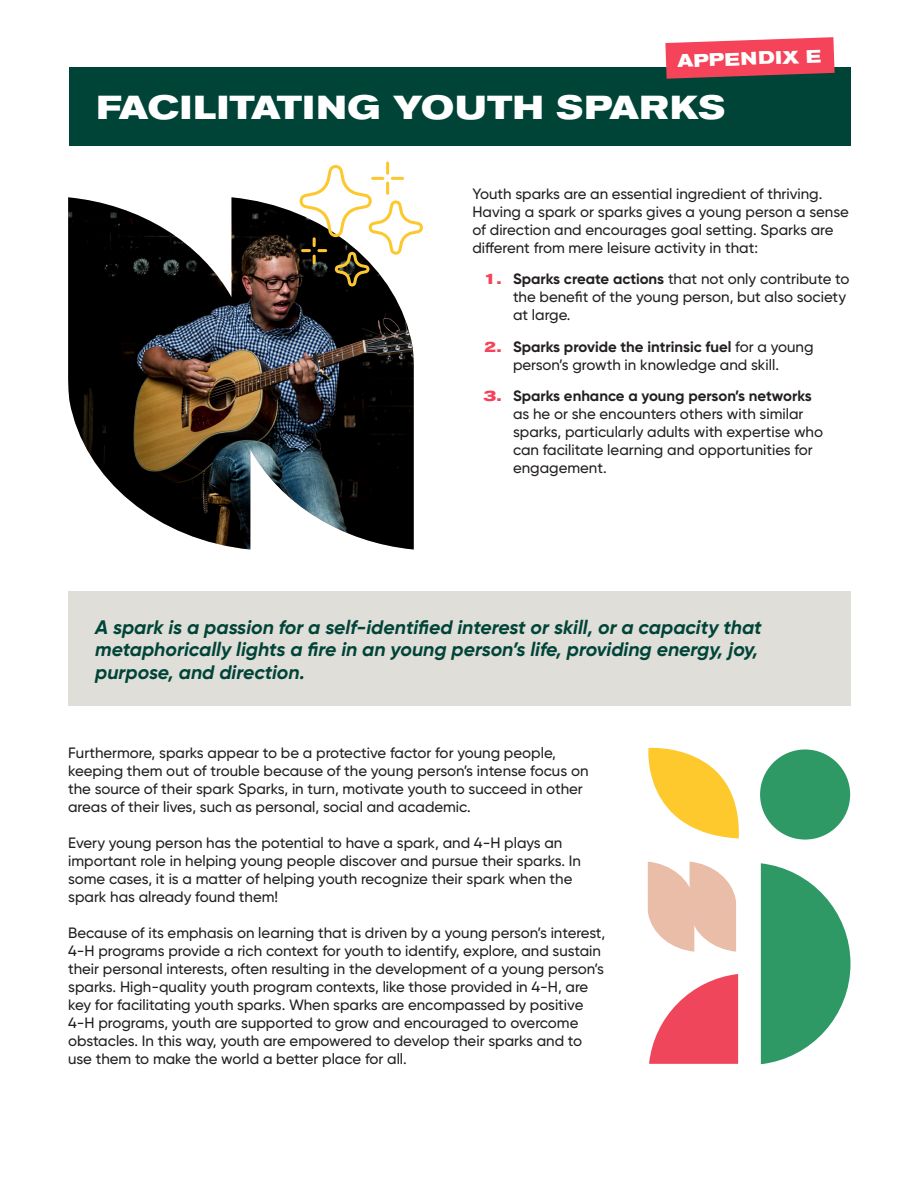
<style>
.page{position:relative;width:918px;height:1188px;background:#fff}
.page>*{position:absolute;margin:0;border:0;box-sizing:border-box;transform-origin:0 0}
.t1{font:700 expanded 33px "Akzidenz Grotesk Pro";letter-spacing:.01em;color:#fff}
.Main_Paragraph_Style{font:italic 700 19.5px/22.5px "Gilroy";color:#004438}
.t2{font:700 expanded 18px "Akzidenz Grotesk Pro";color:#fff}
.Main_Paragraph_Style-2{font:500 15px/18px "Gilroy";color:#231f20}
.s1{font-family:"Akzidenz Grotesk Pro";font-weight:700;font-stretch:expanded;color:#f54359}
.s2{font-weight:700}
</style>
<div class="page">
<img style="left:68px;top:197px;width:346px;height:353px">
<div style="left:69px;top:67px;width:781px;height:79px;background:#004438"></div>
<svg style="left:665px;top:37px;width:170px;height:42px"></svg>
<div style="left:68px;top:591px;width:782px;height:115px;background:#e0ded8"></div>
<svg style="left:648px;top:747px;width:91px;height:92px"></svg>
<div style="left:760px;top:749px;width:90px;height:91px;background:#2f9966;border-radius:50%"></div>
<svg style="left:649px;top:974px;width:89px;height:90px"></svg>
<svg style="left:761px;top:863px;width:89px;height:201px"></svg>
<svg style="left:648px;top:862px;width:88px;height:90px"></svg>
<svg style="left:300px;top:162px;width:123px;height:124px"></svg>
<p class="t2" style="left:677px;top:49px;width:145px;rotate:-2deg">APPENDIX E</p>
<p class="t1" style="left:96px;top:86px;width:630px">FACILITATING YOUTH SPARKS</p>
<p class="Main_Paragraph_Style-2" style="left:472px;top:184px;width:378px">Youth sparks are an essential ingredient of thriving.<br>Having a spark or sparks gives a young person a sense of direction and encourages goal setting. Sparks are different from mere leisure activity in that:</p>
<p class="Main_Paragraph_Style-2" style="left:513px;top:270px;width:338px;text-indent:-29px"><span class="s1">1.</span> <span class="s2">Sparks create actions</span> that not only contribute to the benefit of the young person, but also society at large.</p>
<p class="Main_Paragraph_Style-2" style="left:484px;top:337px;width:331px;text-align:center"><span class="s1">2.</span> <span class="s2">Sparks provide the intrinsic fuel</span> for a young person’s growth in knowledge and skill.</p>
<p class="Main_Paragraph_Style-2" style="left:513px;top:387px;width:312px;text-indent:-29px"><span class="s1">3.</span> <span class="s2">Sparks enhance a young person’s networks </span>as he or she encounters others with similar sparks, particularly adults with expertise who can facilitate learning and opportunities for engagement.</p>
<p class="Main_Paragraph_Style" style="left:95px;top:615px;width:668px">A spark is a passion for a self-identified interest or skill, or a capacity that metaphorically lights a fire in an young person’s life, providing energy, joy, purpose, and direction.</p>
<p class="Main_Paragraph_Style-2" style="left:68px;top:744px;width:522px">Furthermore, sparks appear to be a protective factor for young people, keeping them out of trouble because of the young person’s intense focus on the source of their spark Sparks, in turn, motivate youth to succeed in other areas of their lives, such as personal, social and academic.</p>
<p class="Main_Paragraph_Style-2" style="left:68px;top:834px;width:514px">Every young person has the potential to have a spark, and 4-H plays an important role in helping young people discover and pursue their sparks. In some cases, it is a matter of helping youth recognize their spark when the spark has already found them!</p>
<p class="Main_Paragraph_Style-2" style="left:68px;top:924px;width:539px">Because of its emphasis on learning that is driven by a young person’s interest, 4-H programs provide a rich context for youth to identify, explore, and sustain their personal interests, often resulting in the development of a young person’s sparks. High-quality youth program contexts, like those provided in 4-H, are key for facilitating youth sparks. When sparks are encompassed by positive 4-H programs, youth are supported to grow and encouraged to overcome obstacles. In this way, youth are empowered to develop their sparks and to use them to make the world a better place for all.</p>
</div>
